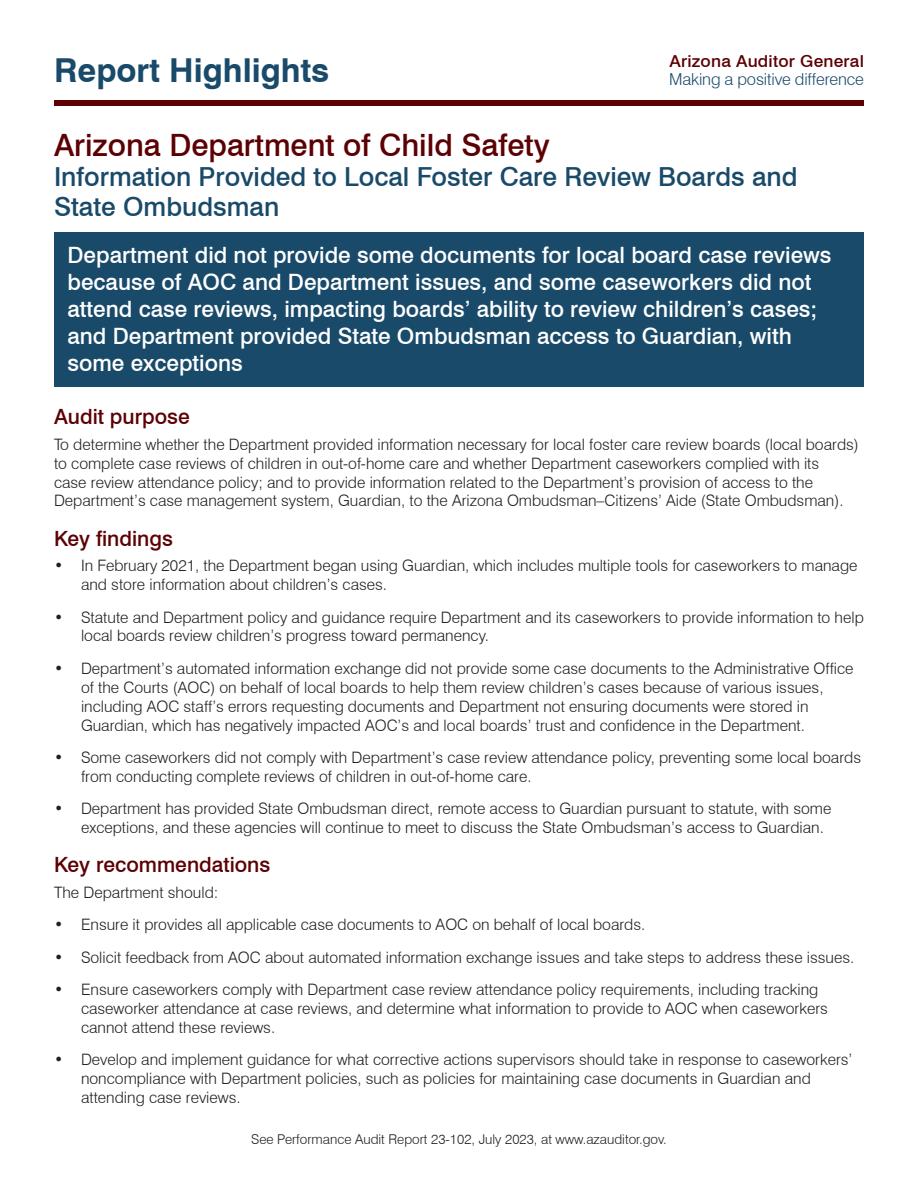
<style>
.page{position:relative;width:918px;height:1188px;background:#fff}
.page>*{position:absolute;margin:0;border:0;box-sizing:border-box;transform-origin:0 0}
.t1{font:700 33px "Swiss 721 BT";color:#194a6a}
.t2{font:500 30.75px "Swiss 721 BT";color:#5c0004}
.t3{font:500 26.25px/30px "Swiss 721 BT";color:#194a6a}
.t4{font:500 22.5px/27px "Swiss 721 BT";color:#fff}
.t5{font:500 21px "Swiss 721 BT";color:#5c0004}
.t6{font:300 16.5px "Swiss 721 BT";letter-spacing:-.01em;color:#194a6a}
.t7{font:500 16.5px "Swiss 721 BT";letter-spacing:.01em;color:#5c0004;scale:1.05 1}
.t8{font:300 15.75px/18.9px "Swiss 721 BT";color:#231f20}
.t9{font:300 13.5px "Swiss 721 BT";color:#231f20}
.s1{font-weight:700}
</style>
<div class="page">
<div style="left:54px;top:100px;width:810px;height:6px;background:#5c0004"></div>
<div style="left:54px;top:233px;width:810px;height:154px;background:#194a6a"></div>
<h1 class="t1" style="left:54px;top:50px;width:277px">Report Highlights</h1>
<p class="t7" style="left:670px;top:51px;width:187px">Arizona Auditor General</p>
<p class="t6" style="left:669px;top:69px;width:196px">Making a positive difference</p>
<h2 class="t2" style="left:54px;top:127px;width:497px">Arizona Department of Child Safety</h2>
<h3 class="t3" style="left:54px;top:162px;width:745px">Information Provided to Local Foster Care Review Boards and<br>State Ombudsman</h3>
<p class="t4" style="left:68px;top:242px;width:766px">Department did not provide some documents for local board case reviews because of AOC and Department issues, and some caseworkers did not attend case reviews, impacting boards’ ability to review children’s cases; and Department provided State Ombudsman access to Guardian, with some exceptions</p>
<h3 class="t5" style="left:54px;top:404px;width:137px">Audit purpose</h3>
<p class="t8" style="left:54px;top:435px;width:806px">To determine whether the Department provided information necessary for local foster care review boards (local boards) to complete case reviews of children in out-of-home care and whether Department caseworkers complied with its<br>case review attendance policy; and to provide information related to the Department’s provision of access to the Department’s case management system, Guardian, to the Arizona Ombudsman–Citizens’ Aide (State Ombudsman).</p>
<h3 class="t5" style="left:54px;top:525px;width:120px">Key findings</h3>
<p class="t8" style="left:81px;top:556px;width:778px;text-indent:-27px"><span class="s1">•</span> In February 2021, the Department began using Guardian, which includes multiple tools for caseworkers to manage and store information about children’s cases.</p>
<p class="t8" style="left:81px;top:607px;width:784px;text-indent:-27px"><span class="s1">•</span> Statute and Department policy and guidance require Department and its caseworkers to provide information to help local boards review children’s progress toward permanency.</p>
<p class="t8" style="left:81px;top:659px;width:774px;text-indent:-27px"><span class="s1">•</span> Department’s automated information exchange did not provide some case documents to the Administrative Office of the Courts (AOC) on behalf of local boards to help them review children’s cases because of various issues, including AOC staff’s errors requesting documents and Department not ensuring documents were stored in Guardian, which has negatively impacted AOC’s and local boards’ trust and confidence in the Department.</p>
<p class="t8" style="left:81px;top:748px;width:782px;text-indent:-27px"><span class="s1">•</span> Some caseworkers did not comply with Department’s case review attendance policy, preventing some local boards from conducting complete reviews of children in out-of-home care.</p>
<p class="t8" style="left:81px;top:799px;width:752px;text-indent:-27px"><span class="s1">•</span> Department has provided State Ombudsman direct, remote access to Guardian pursuant to statute, with some exceptions, and these agencies will continue to meet to discuss the State Ombudsman’s access to Guardian.</p>
<h3 class="t5" style="left:54px;top:852px;width:218px">Key recommendations</h3>
<p class="t8" style="left:54px;top:883px;width:166px">The Department should:</p>
<p class="t8" style="left:54px;top:915px;width:593px"><span class="s1">•</span> Ensure it provides all applicable case documents to AOC on behalf of local boards.</p>
<p class="t8" style="left:54px;top:948px;width:802px"><span class="s1">•</span> Solicit feedback from AOC about automated information exchange issues and take steps to address these issues.</p>
<p class="t8" style="left:81px;top:980px;width:749px;text-indent:-27px"><span class="s1">•</span> Ensure caseworkers comply with Department case review attendance policy requirements, including tracking caseworker attendance at case reviews, and determine what information to provide to AOC when caseworkers cannot attend these reviews.</p>
<p class="t8" style="left:81px;top:1050px;width:773px;text-indent:-27px"><span class="s1">•</span> Develop and implement guidance for what corrective actions supervisors should take in response to caseworkers’ noncompliance with Department policies, such as policies for maintaining case documents in Guardian and attending case reviews.</p>
<p class="t9" style="left:251px;top:1131px;width:417px">See Performance Audit Report 23-102, July 2023, at www.azauditor.gov.</p>
</div>
